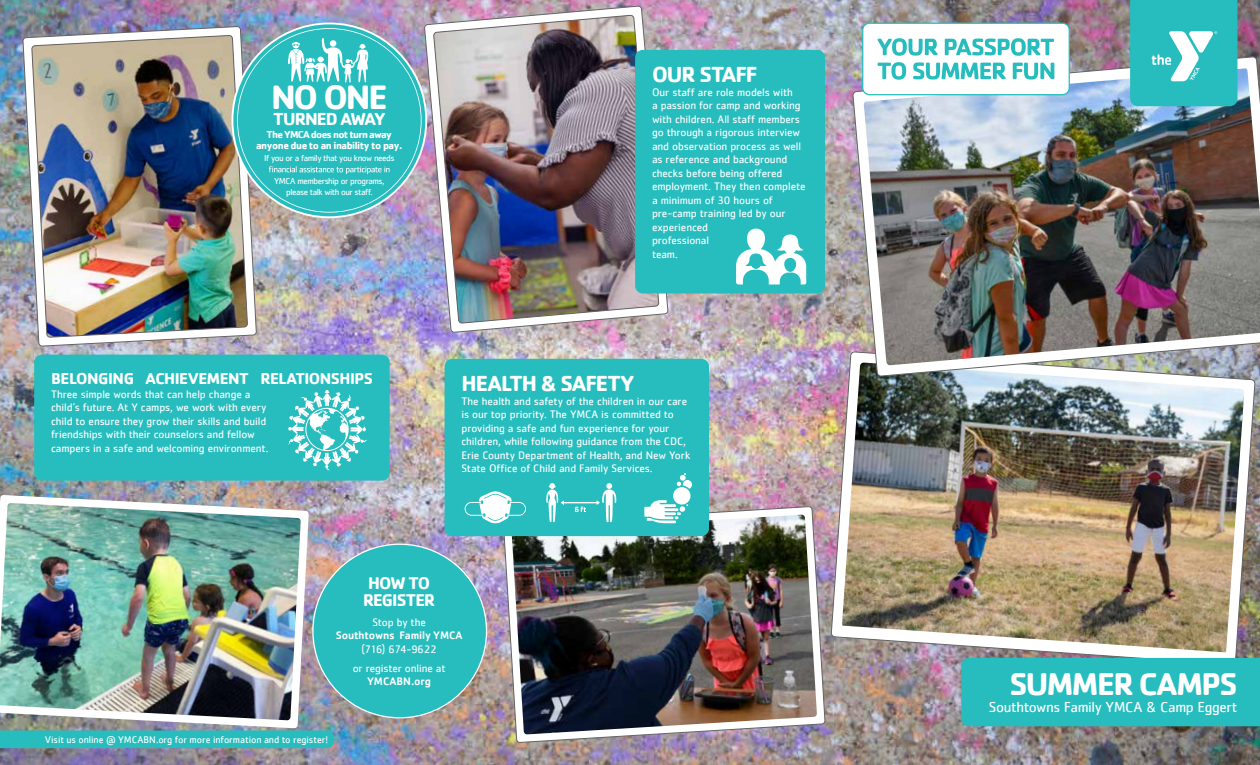
<style>
.page{position:relative;width:1260px;height:765px;background:#fff}
.page>*{position:absolute;margin:0;border:0;box-sizing:border-box;transform-origin:0 0}
.t1{font:700 35px "Cachet";color:#fff}
.t2{font:700 32.5px "Cachet";letter-spacing:-.05em;color:#fff}
.t3{font:700 22.5px "Cachet";letter-spacing:-.045em;color:#fff}
.t4{font:700 18px "Cachet";letter-spacing:-.055em;color:#fff}
.t5{font:700 17.5px/17.5px "Cachet";letter-spacing:-.05em;color:#fff}
.t6{font:700 16.25px "Cachet";letter-spacing:-.03em;color:#fff}
.t7{font:15px "Cachet";letter-spacing:-.025em;color:#fff}
.t8{font:11.25px/13.5px "Cachet";letter-spacing:-.01em;color:#fff}
.t9{font:500 11.25px "Cachet";letter-spacing:-.01em;color:#fff}
.t10{font:700 10.5px/11.4px "Cachet";letter-spacing:-.045em;color:#fff;text-align:center}
.t11{font:10px "Cachet";letter-spacing:-.005em;color:#fff}
.t12{font:9px/11px "Cachet";letter-spacing:-.05em;color:#fff;text-align:center}
</style>
<div class="page">
<img style="left:0;top:0;width:1260px;height:765px">
<img style="left:23px;top:27px;width:233px;height:319px">
<img style="left:32px;top:35px;width:215px;height:302px">
<img style="left:231px;top:23px;width:193px;height:195px">
<img style="left:424px;top:6px;width:244px;height:326px">
<img style="left:434px;top:15px;width:225px;height:308px">
<img style="left:504px;top:507px;width:321px;height:236px">
<img style="left:512px;top:515px;width:305px;height:219px">
<img style="left:0;top:495px;width:309px;height:233px">
<img style="left:0;top:503px;width:301px;height:217px">
<div style="left:0;top:730px;width:334px;height:18px;background:#27bdbe"></div>
<img style="left:831px;top:352px;width:424px;height:313px">
<img style="left:842px;top:363px;width:402px;height:289px">
<div style="left:961px;top:658px;width:299px;height:68px;background:#27bdbe"></div>
<img style="left:853px;top:57px;width:407px;height:319px">
<img style="left:864px;top:68px;width:396px;height:297px">
<svg style="left:1130px;top:0;width:107px;height:106px;background:#3fc4c5"></svg>
<div style="left:863px;top:23px;width:206px;height:72px;background:#fff;border-radius:7px"></div>
<div style="left:862px;top:23px;width:208px;height:72px;border:1px solid #27bdbe;border-radius:7px"></div>
<svg style="left:878px;top:62px;width:176px;height:18px"></svg>
<svg style="left:878px;top:38px;width:176px;height:18px"></svg>
<div style="left:313px;top:544px;width:174px;height:174px;background:#27bdbe;border-radius:50%"></div>
<div style="left:635px;top:50px;width:190px;height:244px;background:#27bdbe;border-radius:8px"></div>
<svg style="left:736px;top:229px;width:70px;height:55px"></svg>
<div style="left:445px;top:359px;width:264px;height:177px;background:#27bdbe;border-radius:8px"></div>
<svg style="left:546px;top:483px;width:70px;height:39px"></svg>
<svg style="left:465px;top:491px;width:61px;height:32px"></svg>
<div style="left:673px;top:487px;width:18px;height:18px;background:#fff;border-radius:50%"></div>
<svg style="left:677px;top:473px;width:15px;height:16px"></svg>
<svg style="left:644px;top:500px;width:44px;height:23px"></svg>
<div style="left:34px;top:355px;width:356px;height:126px;background:#27bdbe;border-radius:8px"></div>
<svg style="left:288px;top:390px;width:80px;height:81px"></svg>
<h1 class="t1" style="left:271px;top:75px;width:118px">NO ONE</h1>
<h3 class="t4" style="left:273px;top:108px;width:114px">TURNED AWAY</h3>
<p class="t12" style="left:264px;top:152px;width:132px">If you or a family that you know needs</p>
<p class="t12" style="left:274px;top:175px;width:112px">YMCA membership or programs, please talk with our staff.</p>
<p class="t10" style="left:256px;top:128px;width:148px">The YMCA does not turn away anyone due to an inability to pay.</p>
<h3 class="t6" style="left:51px;top:368px;width:323px">BELONGING ACHIEVEMENT RELATIONSHIPS</h3>
<p class="t8" style="left:51px;top:387px;width:219px">Three simple words that can help change a child’s future. At Y camps, we work with every child to ensure they grow their skills and build friendships with their counselors and fellow campers in a safe and welcoming environment.</p>
<h3 class="t3" style="left:652px;top:60px;width:107px">OUR STAFF</h3>
<p class="t8" style="left:652px;top:85px;width:155px">Our staff are role models with<br>a passion for camp and working with children. All staff members go through a rigorous interview and observation process as well as reference and background checks before being offered employment. They then complete a minimum of 30 hours of pre-camp training led by our experienced<br>professional<br>team.</p>
<h3 class="t3" style="left:461px;top:369px;width:175px">HEALTH &amp; SAFETY</h3>
<p class="t8" style="left:461px;top:394px;width:230px">The health and safety of the children in our care is our top priority. The YMCA is committed to providing a safe and fun experience for your children, while following guidance from the CDC, Erie County Department of Health, and New York State Office of Child and Family Services.</p>
<h3 class="t5" style="left:363px;top:574px;width:74px">HOW TO<br>REGISTER</h3>
<p class="t8" style="left:372px;top:615px;width:55px">Stop by the</p>
<p class="t9" style="left:336px;top:628px;width:128px">Southtowns Family YMCA</p>
<p class="t8" style="left:353px;top:639px;width:94px;line-height:19.1px;text-align:center">(716) 674-9622<br>or register online at</p>
<p class="t9" style="left:367px;top:675px;width:65px">YMCABN.org</p>
<p class="t11" style="left:45px;top:734px;width:285px">Visit us online @ YMCABN.org for more information and to register!</p>
<h2 class="t2" style="left:1009px;top:663px;width:230px">SUMMER CAMPS</h2>
<h3 class="t7" style="left:989px;top:698px;width:250px">Southtowns Family YMCA &amp; Camp Eggert</h3>
</div>
